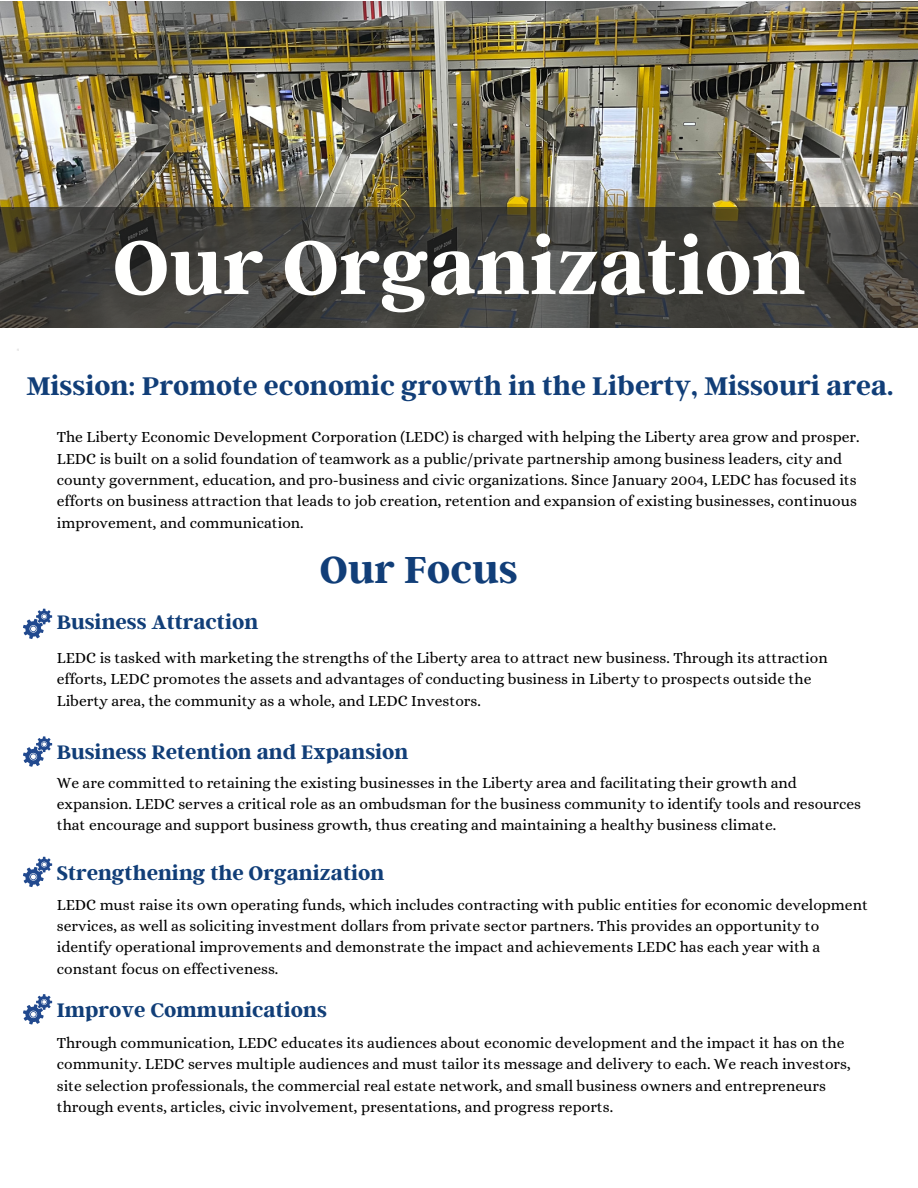
<style>
.page{position:relative;width:918px;height:1188px;background:#fff}
.page>*{position:absolute;margin:0;border:0;box-sizing:border-box;transform-origin:0 0}
.t1{font:700 84px "Argent CF";color:#fffffe}
.t2{font:700 41.85px "Argent CF";color:#113e78}
.t3{font:700 28.5px "Argent CF";color:#113e78}
.t4{font:700 21.75px "Argent CF";color:#113e78}
.t5{font:15.6px/21.3px "Alice";color:#000}
</style>
<div class="page">
<img style="left:0;top:2px;width:918px;height:205px">
<svg style="left:0;top:207px;width:918px;height:120px;background:#413f3a"></svg>
<svg style="left:23px;top:609px;width:29px;height:30px"></svg>
<svg style="left:23px;top:736px;width:29px;height:31px"></svg>
<svg style="left:23px;top:857px;width:29px;height:30px"></svg>
<svg style="left:23px;top:994px;width:29px;height:31px"></svg>
<h1 class="t1" style="left:112px;top:213px;width:695px">Our Organization</h1>
<h3 class="t3" style="left:27px;top:367px;width:868px">Mission: Promote economic growth in the Liberty, Missouri area.</h3>
<p class="t5" style="left:57px;top:426px;width:804px">The Liberty Economic Development Corporation (LEDC) is charged with helping the Liberty area grow and prosper.<br>LEDC is built on a solid foundation of teamwork as a public/private partnership among business leaders, city and county government, education, and pro-business and civic organizations. Since January 2004, LEDC has focused its efforts on business attraction that leads to job creation, retention and expansion of existing businesses, continuous improvement, and communication.</p>
<h2 class="t2" style="left:320px;top:543px;width:200px">Our Focus</h2>
<h3 class="t4" style="left:57px;top:608px;width:203px">Business Attraction</h3>
<p class="t5" style="left:57px;top:647px;width:772px">LEDC is tasked with marketing the strengths of the Liberty area to attract new business. Through its attraction efforts, LEDC promotes the assets and advantages of conducting business in Liberty to prospects outside the<br>Liberty area, the community as a whole, and LEDC Investors.</p>
<h3 class="t4" style="left:57px;top:738px;width:353px">Business Retention and Expansion</h3>
<p class="t5" style="left:57px;top:772px;width:806px">We are committed to retaining the existing businesses in the Liberty area and facilitating their growth and expansion. LEDC serves a critical role as an ombudsman for the business community to identify tools and resources that encourage and support business growth, thus creating and maintaining a healthy business climate.</p>
<h3 class="t4" style="left:57px;top:859px;width:329px">Strengthening the Organization</h3>
<p class="t5" style="left:57px;top:894px;width:813px">LEDC must raise its own operating funds, which includes contracting with public entities for economic development services, as well as soliciting investment dollars from private sector partners. This provides an opportunity to identify operational improvements and demonstrate the impact and achievements LEDC has each year with a constant focus on effectiveness.</p>
<h3 class="t4" style="left:57px;top:996px;width:272px">Improve Communications</h3>
<p class="t5" style="left:57px;top:1032px;width:796px">Through communication, LEDC educates its audiences about economic development and the impact it has on the community. LEDC serves multiple audiences and must tailor its message and delivery to each. We reach investors, site selection professionals, the commercial real estate network, and small business owners and entrepreneurs through events, articles, civic involvement, presentations, and progress reports.</p>
</div>
